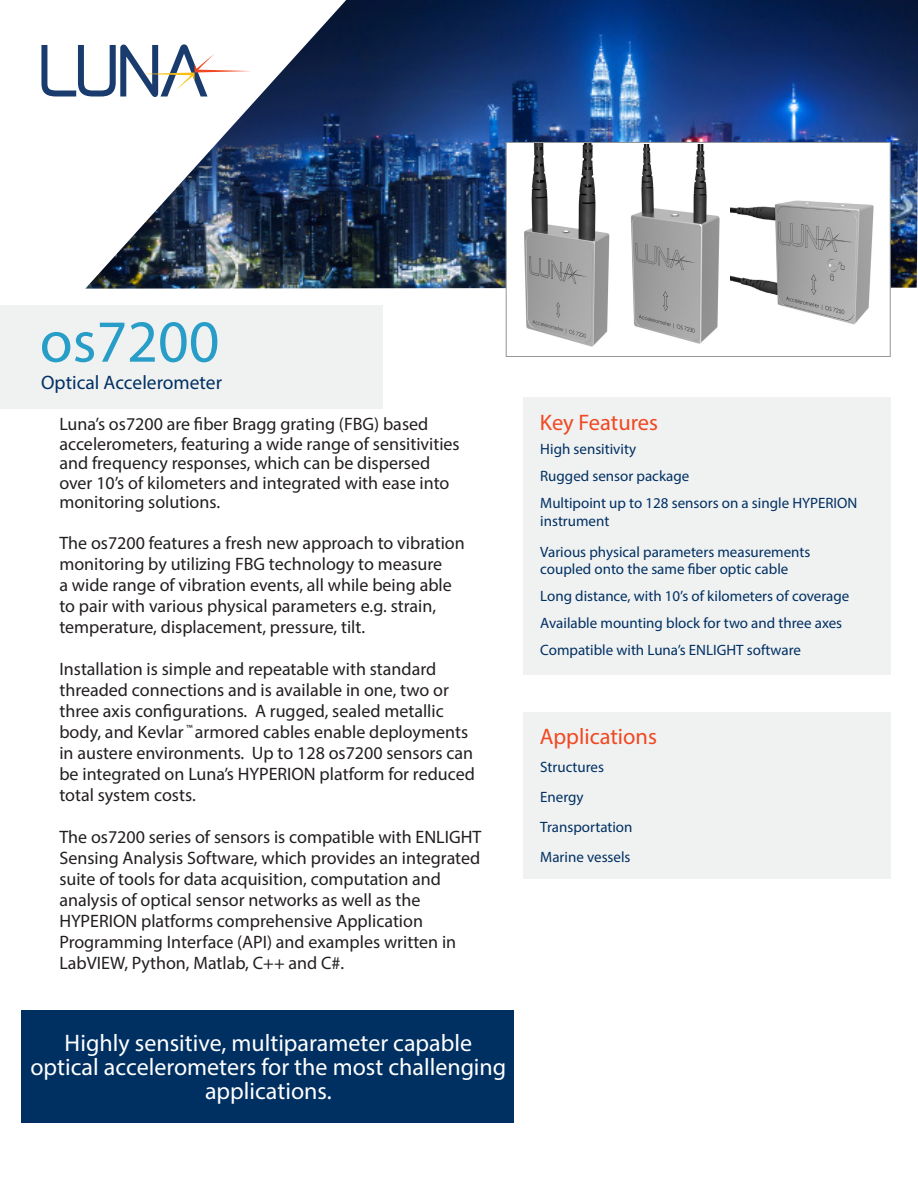
<style>
.page{position:relative;width:918px;height:1188px;background:#fff}
.page>*{position:absolute;margin:0;border:0;box-sizing:border-box;transform-origin:0 0}
.t1{font:60px "Myriad Pro";color:#279dc8}
.Default{font:24px/24px "Myriad Pro";color:#fff;text-align:center}
.t2{font:22.5px "Myriad Pro";color:#f04822}
.t3{font:19.5px "Myriad Pro";color:#003062}
.Default-2{font:18px/21px "Myriad Pro";color:#231f20}
.Default-3{font:15px/18px "Myriad Pro";color:#003062}
</style>
<div class="page">
<div style="left:0;top:305px;width:382px;height:104px;background:#f0f1f1"></div>
<div style="left:524px;top:712px;width:367px;height:167px;background:#f0f1f1"></div>
<img style="left:85px;top:0;width:833px;height:289px">
<div style="left:524px;top:397px;width:367px;height:278px;background:#f0f1f1"></div>
<svg style="left:41px;top:44px;width:210px;height:53px"></svg>
<div style="left:22px;top:1010px;width:492px;height:112px;background:#003062"></div>
<div style="left:506px;top:142px;width:385px;height:215px;background:#fff;border:1px solid #939598"></div>
<img style="left:631px;top:145px;width:89px;height:199px">
<img style="left:516px;top:143px;width:98px;height:204px">
<img style="left:730px;top:200px;width:144px;height:125px">
<p class="t1" style="left:40px;top:305px;width:181px">os7200</p>
<p class="t3" style="left:41px;top:370px;width:182px">Optical Accelerometer</p>
<p class="Default-2" style="left:59px;top:414px;width:402px;line-height:19.5px">Luna’s os7200 are fiber Bragg grating (FBG) based accelerometers, featuring a wide range of sensitivities and frequency responses, which can be dispersed over 10’s of kilometers and integrated with ease into monitoring solutions.</p>
<p class="Default-2" style="left:59px;top:532px;width:407px">The os7200 features a fresh new approach to vibration monitoring by utilizing FBG technology to measure<br>a wide range of vibration events, all while being able to pair with various physical parameters e.g. strain, temperature, displacement, pressure, tilt.</p>
<p class="Default-2" style="left:59px;top:658px;width:417px">Installation is simple and repeatable with standard threaded connections and is available in one, two or three axis configurations. A rugged, sealed metallic body, and Kevlar <sup>™</sup> armored cables enable deployments in austere environments. Up to 128 os7200 sensors can be integrated on Luna’s HYPERION platform for reduced total system costs.</p>
<p class="Default-2" style="left:59px;top:826px;width:423px">The os7200 series of sensors is compatible with ENLIGHT Sensing Analysis Software, which provides an integrated suite of tools for data acquisition, computation and analysis of optical sensor networks as well as the HYPERION platforms comprehensive Application Programming Interface (API) and examples written in LabVIEW, Python, Matlab, C++ and C#.</p>
<p class="Default" style="left:30px;top:1031px;width:477px">Highly sensitive, multiparameter capable optical accelerometers for the most challenging applications.</p>
<p class="t2" style="left:540px;top:408px;width:120px">Key Features</p>
<p class="Default-3" style="left:540px;top:439px;width:97px">High sensitivity</p>
<p class="Default-3" style="left:540px;top:466px;width:151px">Rugged sensor package</p>
<p class="Default-3" style="left:540px;top:493px;width:319px">Multipoint up to 128 sensors on a single HYPERION instrument</p>
<p class="Default-3" style="left:540px;top:544px;width:272px;line-height:16.5px">Various physical parameters measurements coupled onto the same fiber optic cable</p>
<p class="Default-3" style="left:540px;top:586px;width:311px">Long distance, with 10’s of kilometers of coverage</p>
<p class="Default-3" style="left:540px;top:613px;width:303px">Available mounting block for two and three axes</p>
<p class="Default-3" style="left:540px;top:640px;width:262px">Compatible with Luna’s ENLIGHT software</p>
<p class="t2" style="left:540px;top:722px;width:119px">Applications</p>
<p class="Default-3" style="left:540px;top:757px;width:65px">Structures</p>
<p class="Default-3" style="left:540px;top:787px;width:45px">Energy</p>
<p class="Default-3" style="left:540px;top:817px;width:94px">Transportation</p>
<p class="Default-3" style="left:540px;top:847px;width:92px">Marine vessels</p>
</div>
